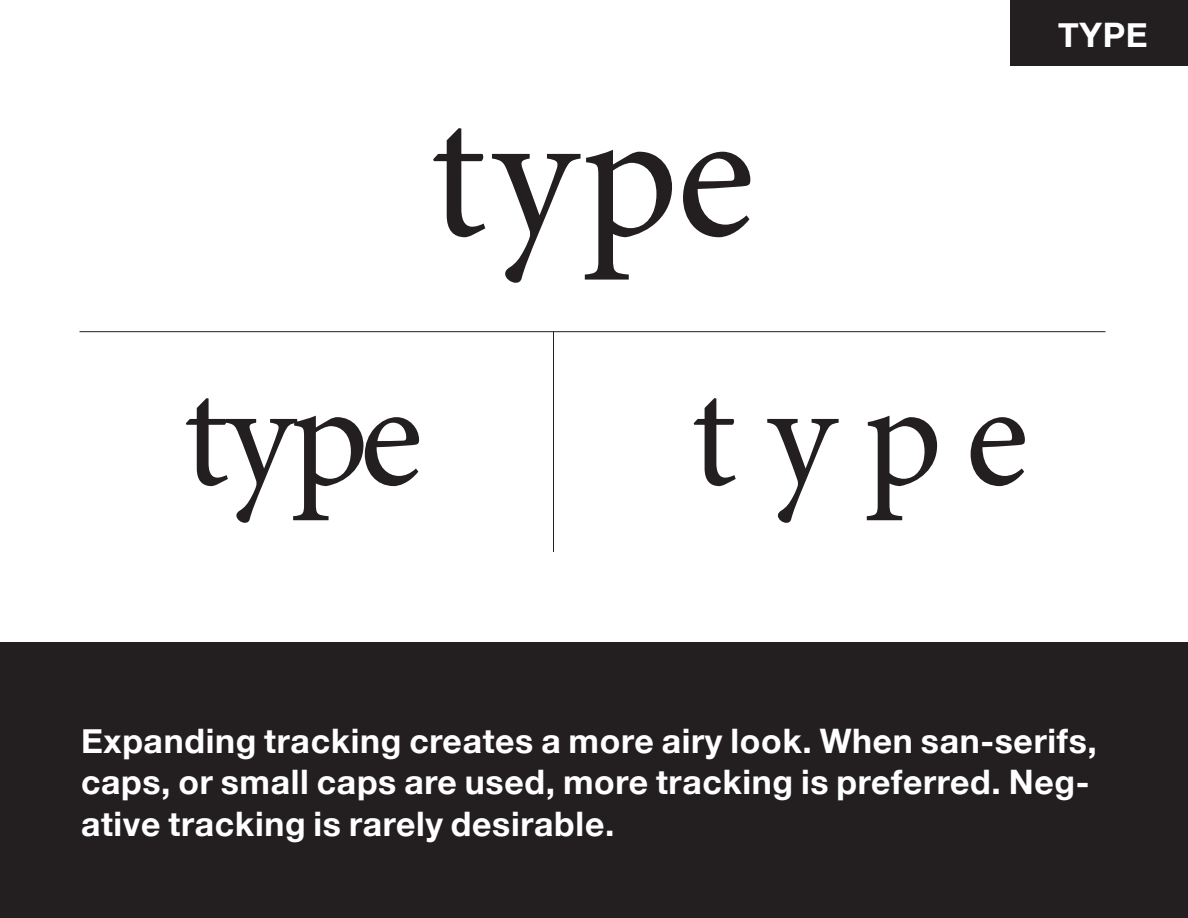
<style>
.page{position:relative;width:1188px;height:918px;background:#fff}
.page>*{position:absolute;margin:0;border:0;box-sizing:border-box;transform-origin:0 0}
.t1{font:185.7px "Minion Pro";color:#231f20}
.t2{font:149.7px "Minion Pro";letter-spacing:.065em;color:#231f20}
.body_copy{font:700 33.75px/41.7px "Helvetica Neue";letter-spacing:.02em;color:#fff}
</style>
<div class="page">
<div style="left:0;top:643px;width:1188px;height:275px;background:#231f20"></div>
<hr style="left:80px;top:331px;width:1026px;height:1px;background:#231f20">
<hr style="left:553px;top:332px;width:1px;height:220px;background:#231f20">
<div style="left:1010px;top:0;width:178px;height:65px;background:#231f20"></div>
<p class="t1" style="left:430px;top:51px;width:327px">type</p>
<p class="body_copy" style="left:1058px;top:15px;width:91px">TYPE</p>
<p class="t2" style="left:183px;top:336px;width:241px">type</p>
<p class="t2" style="left:691px;top:336px;width:339px">type</p>
<p class="body_copy" style="left:81px;top:721px;width:1017px">Expanding tracking creates a more airy look. When san-serifs, caps, or small caps are used, more tracking is preferred. Neg&shy;ative tracking is rarely desirable.</p>
</div>
